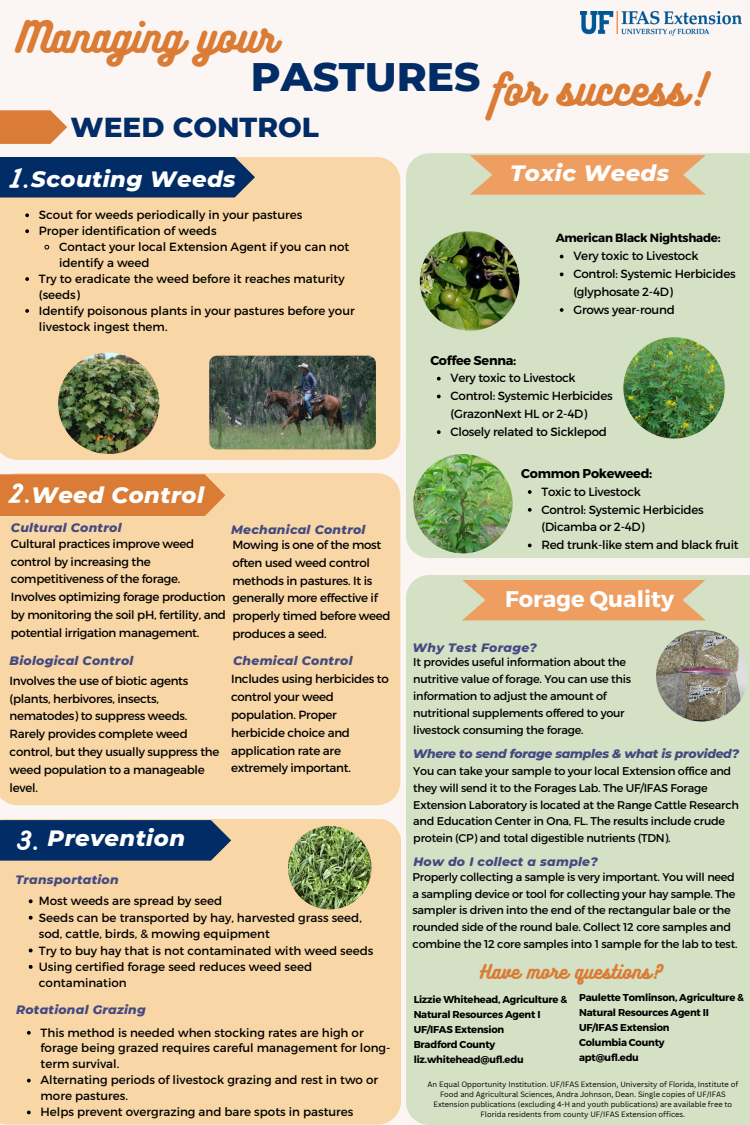
<style>
.page{position:relative;width:750px;height:1125px;background:#fbf6f3}
.page>*{position:absolute;margin:0;border:0;box-sizing:border-box;transform-origin:0 0}
.t1{font:800 40.62px "Montserrat";color:#012c66}
.t2{font:38.12px "Bukhari Script";color:#da7c35}
.t3{font:800 28px "Montserrat";color:#012c66}
.t4{font:italic 800 22.62px "Montserrat";letter-spacing:.02em;color:#fff}
.t5{font:700 22.62px "Montserrat";color:#fff}
.t6{font:22.62px "Bukhari Script";color:#fff}
.t7{font:17.5px "Bukhari Script";letter-spacing:.02em;color:#da7c35}
.t8{font:700 12.75px "Montserrat";letter-spacing:-.02em;color:#000}
.t9{font:italic 800 12.38px "Montserrat";letter-spacing:.02em;color:#444a81}
.t10{font:italic 800 12.38px "Montserrat";letter-spacing:-.025em;color:#444a81}
.t11{font:11.88px/17.8px "Montserrat";letter-spacing:-.02em;color:#000}
.t12{font:11.88px/16px "Montserrat";color:#000}
.t13{font:700 11.88px "Montserrat";letter-spacing:-.02em;color:#000}
.t14{font:11.25px/16.9px "Montserrat";letter-spacing:-.02em;color:#000}
.t15{font:700 10px/15px "Montserrat";letter-spacing:-.02em;color:#000}
.t16{font:7.5px/10px "Canva Sans";color:#000;text-align:center}
.s1{font-family:"Bukhari Script";font-weight:400;font-style:normal}
</style>
<div class="page">
<img style="left:580px;top:11px;width:161px;height:24px">
<svg style="left:0;top:110px;width:67px;height:34px;background:#de8c4e"></svg>
<div style="left:0;top:157px;width:400px;height:303px;background:#f9d6a5"></div>
<div style="left:0;top:157px;width:255px;height:41px;background:#012c66"></div>
<img style="left:58px;top:353px;width:101px;height:101px;border-radius:50%">
<img style="left:209px;top:356px;width:167px;height:93px;border-radius:8px">
<svg style="left:25px;top:213px;width:4px;height:4px"></svg>
<svg style="left:25px;top:229px;width:4px;height:4px"></svg>
<svg style="left:44px;top:244px;width:6px;height:6px"></svg>
<svg style="left:25px;top:277px;width:4px;height:4px"></svg>
<svg style="left:25px;top:309px;width:4px;height:4px"></svg>
<div style="left:0;top:819px;width:401px;height:306px;background:#f9d6a5"></div>
<svg style="left:0;top:820px;width:231px;height:41px;background:#0e3569"></svg>
<img style="left:288px;top:826px;width:84px;height:83px;border-radius:50%">
<svg style="left:29px;top:899px;width:4px;height:4px"></svg>
<svg style="left:29px;top:916px;width:4px;height:4px"></svg>
<svg style="left:29px;top:949px;width:4px;height:3px"></svg>
<svg style="left:29px;top:965px;width:4px;height:4px"></svg>
<svg style="left:27px;top:1031px;width:4px;height:4px"></svg>
<svg style="left:27px;top:1079px;width:4px;height:3px"></svg>
<svg style="left:27px;top:1111px;width:4px;height:3px"></svg>
<div style="left:0;top:473px;width:400px;height:332px;background:#f9d6a5"></div>
<svg style="left:0;top:474px;width:225px;height:42px;background:#db803a"></svg>
<div style="left:406px;top:153px;width:344px;height:405px;background:#d5e1c5"></div>
<svg style="left:470px;top:155px;width:236px;height:40px;background:#eca56b"></svg>
<img style="left:623px;top:337px;width:102px;height:102px;border-radius:50%">
<img style="left:420px;top:231px;width:99px;height:100px;border-radius:50%">
<img style="left:413px;top:454px;width:100px;height:99px;border-radius:50%">
<svg style="left:560px;top:255px;width:4px;height:3px"></svg>
<svg style="left:560px;top:272px;width:4px;height:4px"></svg>
<svg style="left:560px;top:308px;width:4px;height:4px"></svg>
<svg style="left:437px;top:377px;width:4px;height:4px"></svg>
<svg style="left:437px;top:395px;width:4px;height:3px"></svg>
<svg style="left:437px;top:430px;width:4px;height:4px"></svg>
<svg style="left:528px;top:490px;width:4px;height:4px"></svg>
<svg style="left:528px;top:508px;width:4px;height:4px"></svg>
<svg style="left:528px;top:544px;width:4px;height:3px"></svg>
<div style="left:406px;top:575px;width:344px;height:550px;background:#d5e1c5"></div>
<img style="left:656px;top:630px;width:92px;height:91px">
<svg style="left:462px;top:580px;width:244px;height:40px;background:#eca46a"></svg>
<p class="t2" style="left:17px;top:12px;width:261px">Managing your</p>
<p class="t1" style="left:251px;top:52px;width:231px">PASTURES</p>
<p class="t2" style="left:492px;top:65px;width:216px">for success!</p>
<p class="t3" style="left:71px;top:110px;width:250px">WEED CONTROL</p>
<p class="t4" style="left:11px;top:165px;width:226px"><span class="s1">1.</span>Scouting Weeds</p>
<p class="t12" style="left:39px;top:206px;width:265px">Scout for weeds periodically in your pastures</p>
<p class="t12" style="left:39px;top:222px;width:179px">Proper identification of weeds</p>
<p class="t12" style="left:59px;top:238px;width:292px">Contact your local Extension Agent if you can not identify a weed</p>
<p class="t12" style="left:39px;top:270px;width:307px">Try to eradicate the weed before it reaches maturity (seeds)</p>
<p class="t12" style="left:39px;top:302px;width:317px">Identify poisonous plants in your pastures before your livestock ingest them.</p>
<h3 class="t4" style="left:510px;top:159px;width:161px">Toxic Weeds</h3>
<p class="t13" style="left:556px;top:231px;width:166px">American Black Nightshade:</p>
<p class="t11" style="left:573px;top:247px;width:164px">Very toxic to Livestock<br>Control: Systemic Herbicides (glyphosate 2-4D)<br>Grows year-round</p>
<h3 class="t4" style="left:10px;top:481px;width:196px"><span class="s1">2.</span>Weed Control</h3>
<p class="t11" style="left:11px;top:534px;width:217px">Cultural practices improve weed control by increasing the competitiveness of the forage.<br>Involves optimizing forage production by monitoring the soil pH, fertility, and potential irrigation management.</p>
<p class="t9" style="left:11px;top:520px;width:112px">Cultural Control</p>
<p class="t9" style="left:231px;top:523px;width:136px">Mechanical Control</p>
<p class="t11" style="left:232px;top:535px;width:160px">Mowing is one of the most often used weed control methods in pastures. It is generally more effective if properly timed before weed produces a seed.</p>
<p class="t9" style="left:10px;top:654px;width:125px">Biological Control</p>
<p class="t9" style="left:233px;top:654px;width:121px">Chemical Control</p>
<p class="t11" style="left:10px;top:671px;width:211px">Involves the use of biotic agents (plants, herbivores, insects, nematodes) to suppress weeds.<br>Rarely provides complete weed control, but they usually suppress the weed population to a manageable level.</p>
<p class="t11" style="left:231px;top:670px;width:159px">Includes using herbicides to control your weed population. Proper herbicide choice and application rate are extremely important.</p>
<h3 class="t6" style="left:17px;top:826px;width:24px">3.</h3>
<h3 class="t4" style="left:48px;top:825px;width:139px">Prevention</h3>
<p class="t9" style="left:15px;top:872px;width:105px">Transportation</p>
<p class="t12" style="left:39px;top:892px;width:336px;line-height:16.4px">Most weeds are spread by seed<br>Seeds can be transported by hay, harvested grass seed, sod, cattle, birds, &amp; mowing equipment<br>Try to buy hay that is not contaminated with weed seeds Using certified forage seed reduces weed seed contamination</p>
<p class="t9" style="left:16px;top:1002px;width:131px">Rotational Grazing</p>
<p class="t12" style="left:41px;top:1024px;width:352px">This method is needed when stocking rates are high or forage being grazed requires careful management for long&shy;term survival.<br>Alternating periods of livestock grazing and rest in two or more pastures.<br>Helps prevent overgrazing and bare spots in pastures</p>
<p class="t8" style="left:430px;top:352px;width:87px">Coffee Senna:</p>
<p class="t11" style="left:451px;top:369px;width:164px">Very toxic to Livestock<br>Control: Systemic Herbicides (GrazonNext HL or 2-4D)<br>Closely related to Sicklepod</p>
<p class="t8" style="left:521px;top:465px;width:132px">Common Pokeweed:</p>
<p class="t11" style="left:541px;top:482px;width:199px">Toxic to Livestock<br>Control: Systemic Herbicides (Dicamba or 2-4D)<br>Red trunk-like stem and black fruit</p>
<h3 class="t5" style="left:505px;top:585px;width:170px">Forage Quality</h3>
<p class="t9" style="left:413px;top:640px;width:126px">Why Test Forage?</p>
<p class="t14" style="left:413px;top:653px;width:219px">It provides useful information about the nutritive value of forage. You can use this information to adjust the amount of nutritional supplements offered to your livestock consuming the forage.</p>
<p class="t10" style="left:413px;top:746px;width:328px">Where to send forage samples &amp; what is provided?</p>
<p class="t14" style="left:413px;top:762px;width:327px">You can take your sample to your local Extension office and they will send it to the Forages Lab. The UF/IFAS Forage Extension Laboratory is located at the Range Cattle Research and Education Center in Ona, FL. The results include crude protein (CP) and total digestible nutrients (TDN).</p>
<p class="t14" style="left:413px;top:868px;width:326px">Properly collecting a sample is very important. You will need a sampling device or tool for collecting your hay sample. The sampler is driven into the end of the rectangular bale or the rounded side of the round bale. Collect 12 core samples and combine the 12 core samples into 1 sample for the lab to test.</p>
<p class="t9" style="left:413px;top:854px;width:186px">How do I collect a sample?</p>
<h3 class="t7" style="left:480px;top:960px;width:184px">Have more questions?</h3>
<p class="t15" style="left:414px;top:991px;width:155px">Lizzie Whitehead, Agriculture &amp;<br>Natural Resources Agent I<br>UF/IFAS Extension<br>Bradford County liz.whitehead@ufl.edu</p>
<p class="t15" style="left:579px;top:989px;width:166px">Paulette Tomlinson, Agriculture &amp;<br>Natural Resources Agent II<br>UF/IFAS Extension<br>Columbia County<br>apt@ufl.edu</p>
<p class="t16" style="left:428px;top:1079px;width:312px">An Equal Opportunity Institution. UF/IFAS Extension, University of Florida, Institute of Food and Agricultural Sciences, Andra Johnson, Dean. Single copies of UF/IFAS Extension publications (excluding 4-H and youth publications) are available free to Florida residents from county UF/IFAS Extension offices.</p>
</div>
